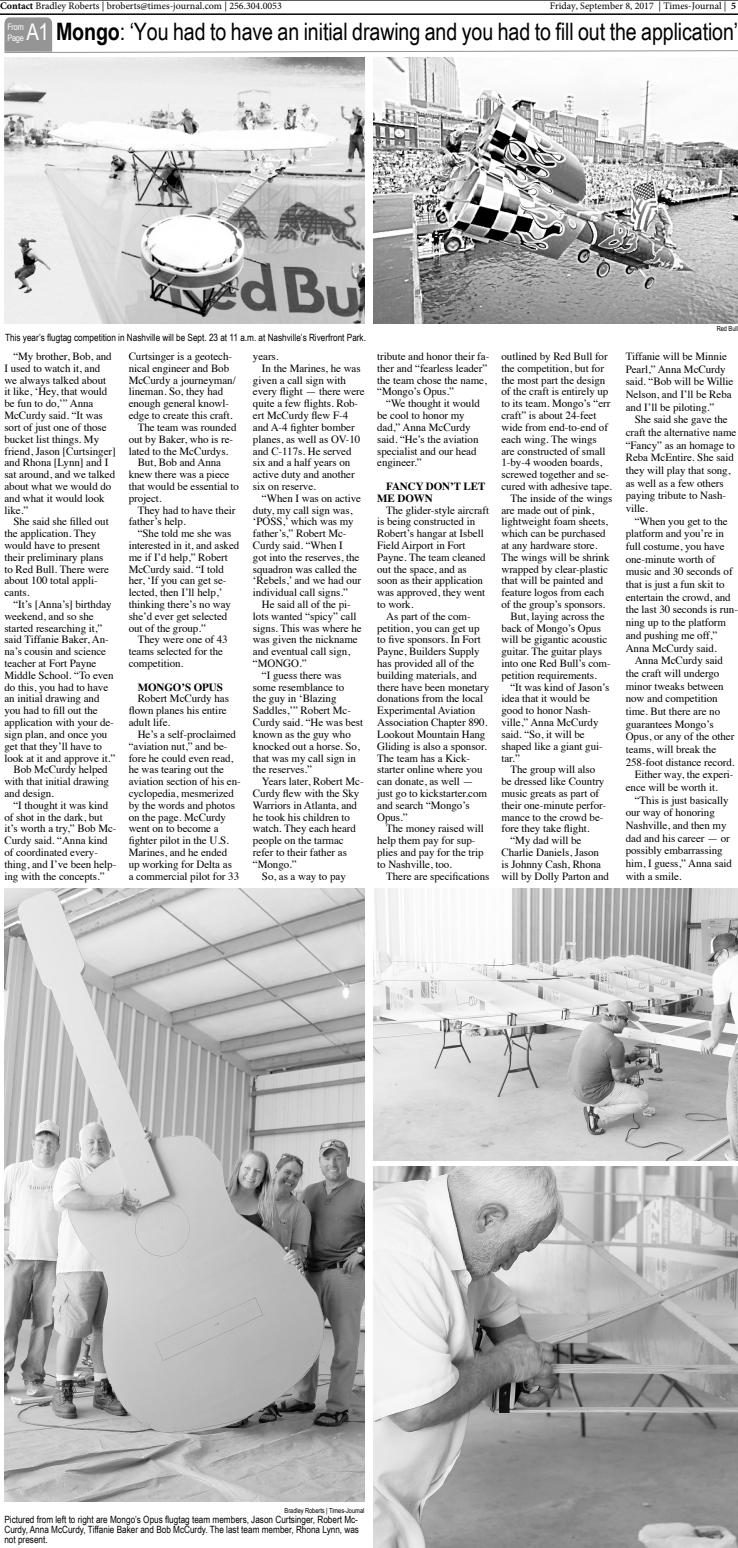
<style>
.page{position:relative;width:738px;height:1548px;background:#fff}
.page>*{position:absolute;margin:0;border:0;box-sizing:border-box;transform-origin:0 0}
._11__Myriad_Pro_Bold{font:24px "Arial Narrow";letter-spacing:-.005em;color:#000}
.Body_Copy{font:11px/11.8px "Times";letter-spacing:-.005em;color:#000}
.Body_Copy-2{font:700 11px/11.8px "Times";letter-spacing:-.005em;color:#000}
.Body_Copy-3{font:10px/10px "Arial Narrow";color:#000;text-align:justify}
.t1{font:10px "Minion Pro";color:#000}
._11__Myriad_Pro_Bold-2{font:9px "Arial Narrow";letter-spacing:-.03em;color:#fff}
.Body_Copy-4{font:7px "Arial Narrow";letter-spacing:-.01em;color:#000}
.s1{font-weight:700}
.s2{font-size:23px;color:#fff}
</style>
<div class="page">
<hr style="left:0;top:0;width:738px;height:1px;background:#000">
<hr style="left:0;top:14px;width:738px;height:1px;background:#000">
<svg style="left:4px;top:17px;width:734px;height:36px"></svg>
<img style="left:4px;top:58px;width:360px;height:266px">
<img style="left:374px;top:58px;width:364px;height:266px">
<img style="left:4px;top:888px;width:360px;height:613px">
<img style="left:374px;top:888px;width:364px;height:272px">
<img style="left:374px;top:1166px;width:364px;height:382px">
<p class="t1" style="left:0;top:0;width:283px"><span class="s1">Contact</span> Bradley Roberts | broberts@times-journal.com | 256.304.0053</p>
<p class="t1" style="left:550px;top:0;width:188px">Friday, September 8, 2017 | Times-Journal | <span class="s1">5</span></p>
<p class="_11__Myriad_Pro_Bold" style="left:26px;top:14px;width:713px"><span class="s2">A1</span> <span class="s1">Mongo</span>: ‘You had to have an initial drawing and you had to fill out the application’</p>
<p class="_11__Myriad_Pro_Bold-2" style="left:7px;top:21px;width:18px">From</p>
<p class="_11__Myriad_Pro_Bold-2" style="left:7px;top:31px;width:18px">Page</p>
<p class="Body_Copy-3" style="left:5px;top:332px;width:362px">This year’s flugtag competition in Nashville will be Sept. 23 at 11 a.m. at Nashville’s Riverfront Park.</p>
<p class="Body_Copy" style="left:4px;top:350px;width:113px;text-indent:9px">“My brother, Bob, and<br>I used to watch it, and we always talked about<br>it like, ‘Hey, that would be fun to do,’” Anna<br>McCurdy said. “It was sort of just one of those bucket list things. My friend, Jason [Curtsinger] and Rhona [Lynn] and I sat around, and we talked about what we would do and what it would look like.”</p>
<p class="Body_Copy" style="left:4px;top:515px;width:106px;text-indent:9px">She said she filled out the application. They would have to present their preliminary plans to Red Bull. There were about 100 total appli&shy;cants.</p>
<p class="Body_Copy" style="left:4px;top:597px;width:113px;text-indent:9px">“It’s [Anna’s] birthday weekend, and so she started researching it,” said Tiffanie Baker, An&shy;na’s cousin and science teacher at Fort Payne<br>Middle School. “To even do this, you had to have an initial drawing and you had to fill out the application with your de&shy;sign plan, and once you get that they’ll have to look at it and approve it.”</p>
<p class="Body_Copy" style="left:4px;top:763px;width:106px;text-align:justify;text-indent:9px">Bob McCurdy helped with that initial drawing and design.</p>
<p class="Body_Copy" style="left:4px;top:798px;width:114px;text-indent:9px">“I thought it was kind of shot in the dark, but it’s worth a try,” Bob Mc-<br>Curdy said. “Anna kind of coordinated every&shy;thing, and I’ve been help&shy;ing with the concepts.”</p>
<p class="Body_Copy" style="left:129px;top:350px;width:109px">Curtsinger is a geotech&shy;nical engineer and Bob<br>McCurdy a journeyman/ lineman. So, they had enough general knowl&shy;edge to create this craft.</p>
<p class="Body_Copy" style="left:129px;top:420px;width:109px;text-indent:9px">The team was rounded out by Baker, who is re&shy;lated to the McCurdys.</p>
<p class="Body_Copy" style="left:129px;top:456px;width:112px;text-indent:9px">But, Bob and Anna knew there was a piece that would be essential to project.</p>
<p class="Body_Copy" style="left:129px;top:503px;width:108px;text-indent:9px">They had to have their father’s help.</p>
<p class="Body_Copy" style="left:129px;top:527px;width:112px;text-indent:9px">“She told me she was interested in it, and asked me if I’d help,” Robert<br>McCurdy said. “I told her, ‘If you can get se&shy;lected, then I’ll help,’ thinking there’s no way she’d ever get selected out of the group.”</p>
<p class="Body_Copy" style="left:129px;top:633px;width:101px;text-indent:9px">They were one of 43 teams selected for the competition.</p>
<p class="Body_Copy-2" style="left:138px;top:680px;width:87px">MONGO’S OPUS</p>
<p class="Body_Copy" style="left:129px;top:692px;width:102px;text-indent:9px">Robert McCurdy has flown planes his entire adult life.</p>
<p class="Body_Copy" style="left:129px;top:727px;width:114px;text-indent:9px">He’s a self-proclaimed “aviation nut,” and be&shy;fore he could even read, he was tearing out the aviation section of his en&shy;cyclopedia, mesmerized by the words and photos on the page. McCurdy went on to become a fighter pilot in the U.S.<br>Marines, and he ended<br>up working for Delta as<br>a commercial pilot for 33</p>
<p class="Body_Copy" style="left:253px;top:350px;width:27px">years.</p>
<p class="Body_Copy" style="left:253px;top:361px;width:113px;text-indent:9px">In the Marines, he was given a call sign with every flight — there were quite a few flights. Rob&shy;ert McCurdy flew F-4 and A-4 fighter bomber planes, as well as OV-10 and C-117s. He served six and a half years on active duty and another six on reserve.</p>
<p class="Body_Copy" style="left:253px;top:491px;width:110px;text-indent:9px">“When I was on active duty, my call sign was, ‘POSS,’ which was my father’s,” Robert Mc-<br>Curdy said. “When I<br>got into the reserves, the squadron was called the ‘Rebels,’ and we had our individual call signs.”</p>
<p class="Body_Copy" style="left:253px;top:597px;width:110px;text-indent:9px">He said all of the pi&shy;lots wanted “spicy” call signs. This was where he was given the nickname and eventual call sign, “MONGO.”</p>
<p class="Body_Copy" style="left:253px;top:668px;width:112px;text-indent:9px">“I guess there was some resemblance to<br>the guy in ‘Blazing<br>Saddles,’” Robert Mc-<br>Curdy said. “He was best known as the guy who knocked out a horse. So, that was my call sign in the reserves.”</p>
<p class="Body_Copy" style="left:253px;top:775px;width:112px;text-indent:9px">Years later, Robert Mc-<br>Curdy flew with the Sky<br>Warriors in Atlanta, and he took his children to watch. They each heard people on the tarmac refer to their father as “Mongo.”</p>
<p class="Body_Copy" style="left:262px;top:869px;width:85px">So, as a way to pay</p>
<p class="Body_Copy" style="left:377px;top:350px;width:114px">tribute and honor their fa&shy;ther and “fearless leader” the team chose the name, “Mongo’s Opus.”</p>
<p class="Body_Copy" style="left:377px;top:397px;width:104px;text-indent:9px">“We thought it would be cool to honor my dad,” Anna McCurdy said. “He’s the aviation specialist and our head engineer.”</p>
<p class="Body_Copy-2" style="left:377px;top:479px;width:110px;text-indent:9px">FANCY DON’T LET<br>ME DOWN</p>
<p class="Body_Copy" style="left:377px;top:503px;width:113px;text-indent:9px">The glider-style aircraft is being constructed in<br>Robert’s hangar at Isbell<br>Field Airport in Fort<br>Payne. The team cleaned out the space, and as soon as their application was approved, they went to work.</p>
<p class="Body_Copy" style="left:377px;top:609px;width:114px;text-indent:9px">As part of the com&shy;petition, you can get up to five sponsors. In Fort<br>Payne, Builders Supply has provided all of the building materials, and there have been monetary donations from the local<br>Experimental Aviation<br>Association Chapter 890.<br>Lookout Mountain Hang<br>Gliding is also a sponsor.<br>The team has a Kick&shy;starter online where you can donate, as well — just go to kickstarter.com and search “Mongo’s<br>Opus.”</p>
<p class="Body_Copy" style="left:377px;top:822px;width:108px;text-indent:9px">The money raised will help them pay for sup&shy;plies and pay for the trip to Nashville, too.</p>
<p class="Body_Copy" style="left:386px;top:869px;width:105px">There are specifications</p>
<p class="Body_Copy" style="left:501px;top:350px;width:112px">outlined by Red Bull for the competition, but for the most part the design of the craft is entirely up to its team. Mongo’s “err craft” is about 24-feet wide from end-to-end of each wing. The wings are constructed of small<br>1-by-4 wooden boards, screwed together and se&shy;cured with adhesive tape.</p>
<p class="Body_Copy" style="left:501px;top:491px;width:113px;text-indent:9px">The inside of the wings are made out of pink, lightweight foam sheets, which can be purchased at any hardware store.<br>The wings will be shrink wrapped by clear-plastic that will be painted and feature logos from each of the group’s sponsors.</p>
<p class="Body_Copy" style="left:501px;top:609px;width:111px;text-indent:9px">But, laying across the back of Mongo’s Opus will be gigantic acoustic guitar. The guitar plays into one Red Bull’s com&shy;petition requirements.</p>
<p class="Body_Copy" style="left:501px;top:680px;width:110px;text-indent:9px">“It was kind of Jason’s idea that it would be good to honor Nash&shy;ville,” Anna McCurdy said. “So, it will be shaped like a giant gui&shy;tar.”</p>
<p class="Body_Copy" style="left:501px;top:763px;width:106px;text-indent:9px">The group will also be dressed like Country music greats as part of their one-minute perfor&shy;mance to the crowd be&shy;fore they take flight.</p>
<p class="Body_Copy" style="left:501px;top:834px;width:109px;text-indent:9px">“My dad will be<br>Charlie Daniels, Jason is Johnny Cash, Rhona will by Dolly Parton and</p>
<p class="Body_Copy-4" style="left:717px;top:323px;width:23px">Red Bull</p>
<p class="Body_Copy" style="left:626px;top:349px;width:109px;line-height:12.7px">Tiffanie will be Minnie<br>Pearl,” Anna McCurdy said. “Bob will be Willie<br>Nelson, and I’ll be Reba and I’ll be piloting.”</p>
<p class="Body_Copy" style="left:626px;top:412px;width:112px;line-height:12.7px;text-indent:9px">She said she gave the craft the alternative name “Fancy” as an homage to<br>Reba McEntire. She said they will play that song, as well as a few others paying tribute to Nash&shy;ville.</p>
<p class="Body_Copy" style="left:626px;top:514px;width:114px;line-height:12.7px;text-indent:9px">“When you get to the platform and you’re in full costume, you have one-minute worth of music and 30 seconds of that is just a fun skit to entertain the crowd, and the last 30 seconds is run&shy;ning up to the platform and pushing me off,”<br>Anna McCurdy said.</p>
<p class="Body_Copy" style="left:626px;top:653px;width:110px;line-height:12.7px;text-indent:9px">Anna McCurdy said the craft will undergo minor tweaks between now and competition time. But there are no guarantees Mongo’s<br>Opus, or any of the other teams, will break the<br>258-foot distance record.</p>
<p class="Body_Copy" style="left:626px;top:767px;width:109px;line-height:12.7px;text-indent:9px">Either way, the experi&shy;ence will be worth it.</p>
<p class="Body_Copy" style="left:626px;top:793px;width:108px;line-height:12.7px;text-indent:9px">“This is just basically our way of honoring<br>Nashville, and then my dad and his career — or possibly embarrassing him, I guess,” Anna said with a smile.</p>
<p class="Body_Copy-4" style="left:285px;top:1505px;width:81px">Bradley Roberts | Times-Journal</p>
<p class="Body_Copy-3" style="left:4px;top:1514px;width:356px">Pictured from left to right are Mongo’s Opus flugtag team members, Jason Curtsinger, Robert Mc-Curdy, Anna McCurdy, Tiffanie Baker and Bob McCurdy. The last team member, Rhona Lynn, was not present.</p>
</div>
